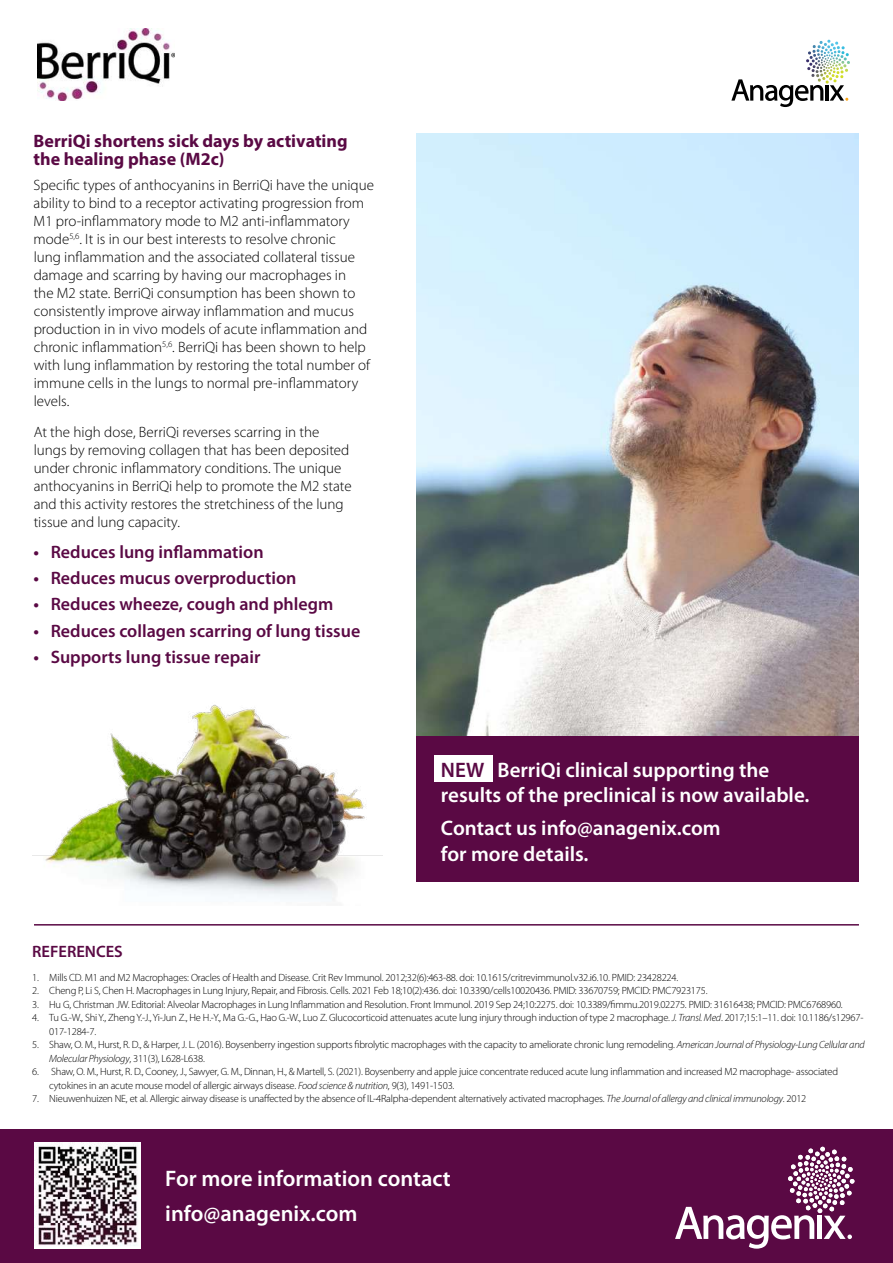
<style>
.page{position:relative;width:893px;height:1263px;background:#fff}
.page>*{position:absolute;margin:0;border:0;box-sizing:border-box;transform-origin:0 0}
.t1{font:600 22.5px/34.2px "Myriad Pro";color:#fff}
.t2{font:600 21px/25.2px "Myriad Pro";color:#fff}
.t3{font:600 18px "Myriad Pro";color:#5a0944}
.t4{font:700 18px/18px "Myriad Pro";color:#5a0944}
.t5{font:600 16.5px "Myriad Pro";color:#5a0944}
.t6{font:300 15px/18px "Myriad Pro";color:#000}
.t7{font:300 10.5px/13.5px "Myriad Pro";letter-spacing:-.02em;color:#000}
.s1{color:#5a0944}
.s2{font-style:italic}
</style>
<div class="page">
<svg style="left:731px;top:79px;width:92px;height:28px"></svg>
<hr style="left:825px;top:85px;width:4px;height:16px;background:#000">
<svg style="left:830px;top:85px;width:18px;height:16px"></svg>
<svg style="left:812px;top:40px;width:31px;height:9px"></svg>
<img style="left:37px;top:28px;width:138px;height:72px">
<div style="left:0;top:1130px;width:893px;height:133px;background:#5a0944"></div>
<svg style="left:675px;top:1147px;width:179px;height:102px"></svg>
<img style="left:34px;top:1142px;width:106px;height:107px">
<hr style="left:34px;top:924px;width:825px;height:1px;background:#5a0944">
<img style="left:417px;top:133px;width:442px;height:603px">
<img style="left:32px;top:704px;width:350px;height:196px">
<div style="left:417px;top:736px;width:442px;height:145px;background:#5a0944"></div>
<div style="left:434px;top:755px;width:58px;height:26px;background:#fff"></div>
<h3 class="t4" style="left:34px;top:131px;width:315px">BerriQi shortens sick days by activating the healing phase (M2c)</h3>
<p class="t6" style="left:34px;top:177px;width:342px">Specific types of anthocyanins in BerriQi have the unique ability to bind to a receptor activating progression from M1 pro-inflammatory mode to M2 anti-inflammatory mode<sup>5,6</sup>. It is in our best interests to resolve chronic<br>lung inflammation and the associated collateral tissue damage and scarring by having our macrophages in<br>the M2 state. BerriQi consumption has been shown to consistently improve airway inflammation and mucus production in in vivo models of acute inflammation and chronic inflammation<sup>5,6</sup>. BerriQi has been shown to help with lung inflammation by restoring the total number of immune cells in the lungs to normal pre-inflammatory levels.</p>
<p class="t6" style="left:34px;top:423px;width:320px">At the high dose, BerriQi reverses scarring in the lungs by removing collagen that has been deposited under chronic inflammatory conditions. The unique anthocyanins in BerriQi help to promote the M2 state and this activity restores the stretchiness of the lung tissue and lung capacity.</p>
<h3 class="t3" style="left:34px;top:540px;width:231px">• Reduces lung inflammation</h3>
<h3 class="t3" style="left:34px;top:567px;width:264px">• Reduces mucus overproduction</h3>
<h3 class="t3" style="left:34px;top:593px;width:301px">• Reduces wheeze, cough and phlegm</h3>
<h3 class="t3" style="left:34px;top:619px;width:328px">• Reduces collagen scarring of lung tissue</h3>
<h3 class="t3" style="left:34px;top:645px;width:228px">• Supports lung tissue repair</h3>
<h2 class="t2" style="left:441px;top:757px;width:370px"><span class="s1">NEW</span> BerriQi clinical supporting the results of the preclinical is now available.</h2>
<h2 class="t2" style="left:441px;top:815px;width:281px">Contact us info@anagenix.com for more details.</h2>
<h3 class="t5" style="left:32px;top:941px;width:92px">REFERENCES</h3>
<p class="t7" style="left:32px;top:971px;width:647px">1. Mills CD. M1 and M2 Macrophages: Oracles of Health and Disease. Crit Rev Immunol. 2012;32(6):463-88. doi: 10.1615/critrevimmunol.v32.i6.10. PMID: 23428224.</p>
<p class="t7" style="left:32px;top:984px;width:677px">2. Cheng P, Li S, Chen H. Macrophages in Lung Injury, Repair, and Fibrosis. Cells. 2021 Feb 18;10(2):436. doi: 10.3390/cells10020436. PMID: 33670759; PMCID: PMC7923175.</p>
<p class="t7" style="left:32px;top:998px;width:812px">3. Hu G, Christman JW. Editorial: Alveolar Macrophages in Lung Inflammation and Resolution. Front Immunol. 2019 Sep 24;10:2275. doi: 10.3389/fimmu.2019.02275. PMID: 31616438; PMCID: PMC6768960.</p>
<p class="t7" style="left:49px;top:1011px;width:816px;text-indent:-17px">4. Tu G.-W., Shi Y., Zheng Y.-J., Yi-Jun Z., He H.-Y., Ma G.-G., Hao G.-W., Luo Z. Glucocorticoid attenuates acute lung injury through induction of type 2 macrophage. <span class="s2">J. Transl. Med</span>. 2017;15:1–11. doi: 10.1186/s12967-<br>017-1284-7.</p>
<p class="t7" style="left:49px;top:1038px;width:817px;text-indent:-17px">5. Shaw, O. M., Hurst, R. D., &amp; Harper, J. L. (2016). Boysenberry ingestion supports fibrolytic macrophages with the capacity to ameliorate chronic lung remodeling. <span class="s2">American Journal of Physiology-Lung Cellular and<br>Molecular Physiology</span>, 311(3), L628-L638.</p>
<p class="t7" style="left:49px;top:1065px;width:790px;text-indent:-17px">6. Shaw, O. M., Hurst, R. D., Cooney, J., Sawyer, G. M., Dinnan, H., &amp; Martell, S. (2021). Boysenberry and apple juice concentrate reduced acute lung inflammation and increased M2 macrophage- associated cytokines in an acute mouse model of allergic airways disease. <span class="s2">Food science &amp; nutrition</span>, 9(3), 1491-1503.</p>
<p class="t7" style="left:32px;top:1092px;width:776px">7. Nieuwenhuizen NE, et al. Allergic airway disease is unaffected by the absence of IL-4Ralpha-dependent alternatively activated macrophages. <span class="s2">The Journal of allergy and clinical immunology</span>. 2012</p>
<h1 class="t1" style="left:165px;top:1161px;width:287px">For more information contact info@anagenix.com</h1>
</div>
